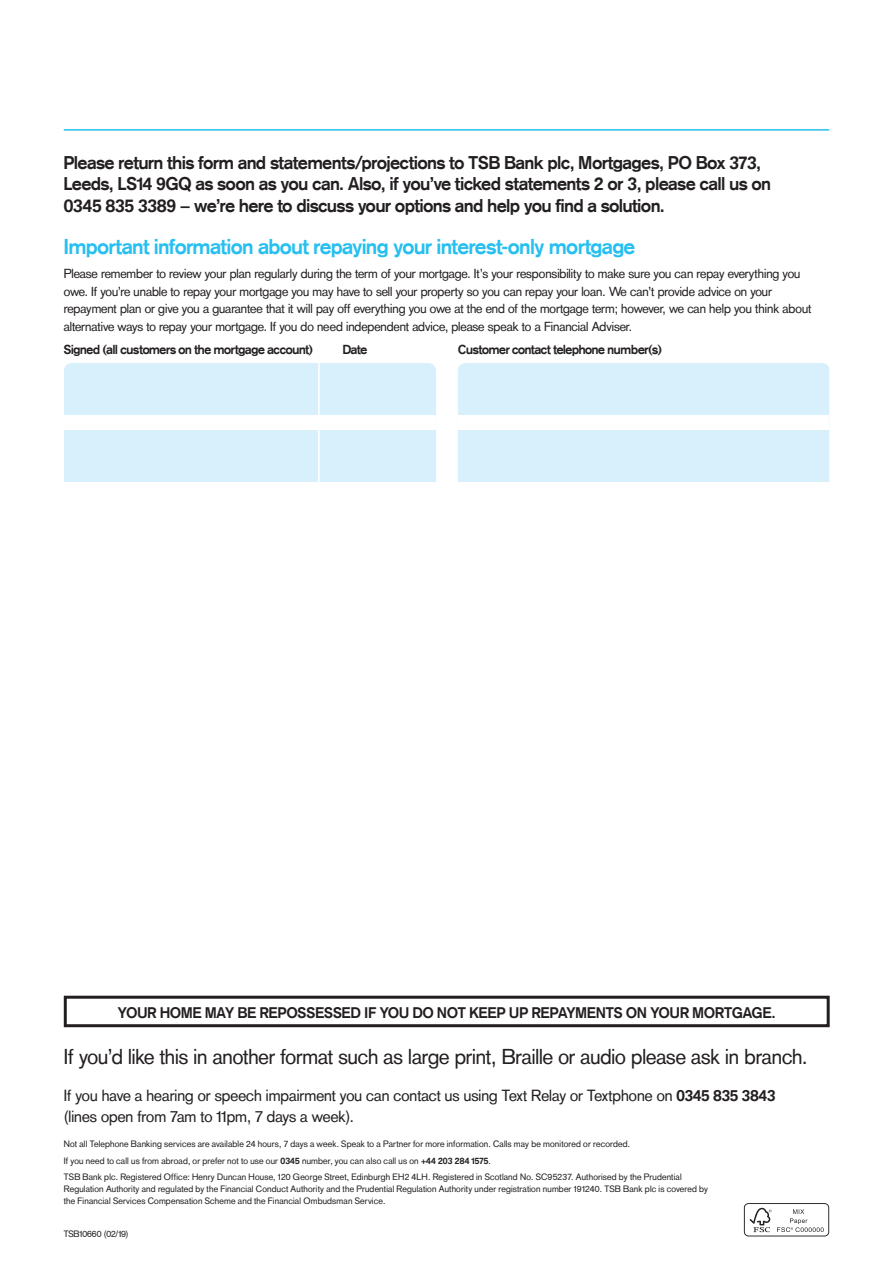
<style>
.page{position:relative;width:893px;height:1263px;background:#fff}
.page>*{position:absolute;margin:0;border:0;box-sizing:border-box;transform-origin:0 0}
.Braille_Copy{font:21px "Basic Commercialfor TSB";letter-spacing:-.005em;color:#231f20}
.Accessibility{font:700 21px "Basic Commercialfor TSB";letter-spacing:-.005em;color:#26bff0}
.DDA{font:700 18px/21.6px "Basic Commercialfor TSB";color:#231f20}
.Body_Copy__Single_Co{font:15.75px/20.2px "Basic Commercialfor TSB";letter-spacing:.005em;color:#231f20}
.Body_Copy__Single_Co-2{font:700 15px "Basic Commercialfor TSB";letter-spacing:.015em;color:#231f20}
.Legal{font:12.75px/17.9px "Basic Commercialfor TSB";letter-spacing:-.01em;color:#231f20}
.Legal-2{font:700 12.75px "Basic Commercialfor TSB";letter-spacing:-.015em;color:#231f20}
.Stock_Code{font:9px/12px "Basic Commercialfor TSB";letter-spacing:.02em;color:#231f20}
.Stock_Code-2{font:9px "Basic Commercialfor TSB";color:#231f20}
.s1{font-weight:700}
</style>
<div class="page">
<hr style="left:64px;top:129px;width:765px;height:2px;background:#26bff0">
<div style="left:64px;top:363px;width:372px;height:119px;background:#d8f0fb"></div>
<hr style="left:318px;top:363px;width:2px;height:52px;background:#fff">
<hr style="left:318px;top:430px;width:2px;height:52px;background:#fff">
<div style="left:64px;top:415px;width:255px;height:15px;background:#fff"></div>
<div style="left:319px;top:415px;width:117px;height:15px;background:#fff"></div>
<div style="left:458px;top:363px;width:371px;height:119px;background:#d8f0fb"></div>
<div style="left:458px;top:415px;width:371px;height:15px;background:#fff"></div>
<svg style="left:744px;top:1203px;width:85px;height:33px"></svg>
<div style="left:64px;top:996px;width:766px;height:31px;border:3px solid #231f20"></div>
<p class="DDA" style="left:64px;top:152px;width:708px">Please return this form and statements/projections to TSB Bank plc, Mortgages, PO Box 373,<br>Leeds, LS14 9GQ as soon as you can. Also, if you’ve ticked statements 2 or 3, please call us on<br>0345 835 3389 − we’re here to discuss your options and help you find a solution.</p>
<p class="Accessibility" style="left:64px;top:234px;width:573px">Important information about repaying your interest-only mortgage</p>
<p class="Legal" style="left:64px;top:264px;width:749px">Please remember to review your plan regularly during the term of your mortgage. It’s your responsibility to make sure you can repay everything you owe. If you’re unable to repay your mortgage you may have to sell your property so you can repay your loan. We can’t provide advice on your repayment plan or give you a guarantee that it will pay off everything you owe at the end of the mortgage term; however, we can help you think about alternative ways to repay your mortgage. If you do need independent advice, please speak to a Financial Adviser.</p>
<p class="Legal-2" style="left:64px;top:342px;width:251px">Signed (all customers on the mortgage account)</p>
<p class="Legal-2" style="left:343px;top:342px;width:26px">Date</p>
<p class="Legal-2" style="left:458px;top:342px;width:205px">Customer contact telephone number(s)</p>
<p class="Body_Copy__Single_Co-2" style="left:118px;top:1003px;width:659px">YOUR HOME MAY BE REPOSSESSED IF YOU DO NOT KEEP UP REPAYMENTS ON YOUR MORTGAGE.</p>
<p class="Braille_Copy" style="left:64px;top:1044px;width:745px">If you’d like this in another format such as large print, Braille or audio please ask in branch.</p>
<p class="Body_Copy__Single_Co" style="left:64px;top:1085px;width:713px">If you have a hearing or speech impairment you can contact us using Text Relay or Textphone on <span class="s1">0345 835 3843 </span>(lines open from 7am to 11pm, 7 days a week).</p>
<p class="Stock_Code" style="left:64px;top:1138px;width:568px">Not all Telephone Banking services are available 24 hours, 7 days a week. Speak to a Partner for more information. Calls may be monitored or recorded.</p>
<p class="Stock_Code" style="left:64px;top:1154px;width:428px">If you need to call us from abroad, or prefer not to use our <span class="s1">0345</span> number, you can also call us on <span class="s1">+44 203 284 1575</span>.</p>
<p class="Stock_Code" style="left:64px;top:1171px;width:646px">TSB Bank plc. Registered Office: Henry Duncan House, 120 George Street, Edinburgh EH2 4LH. Registered in Scotland No. SC95237. Authorised by the Prudential<br>Regulation Authority and regulated by the Financial Conduct Authority and the Prudential Regulation Authority under registration number 191240. TSB Bank plc is covered by the Financial Services Compensation Scheme and the Financial Ombudsman Service.</p>
<p class="Stock_Code-2" style="left:64px;top:1228px;width:66px">TSB10660 (02/19)</p>
</div>
